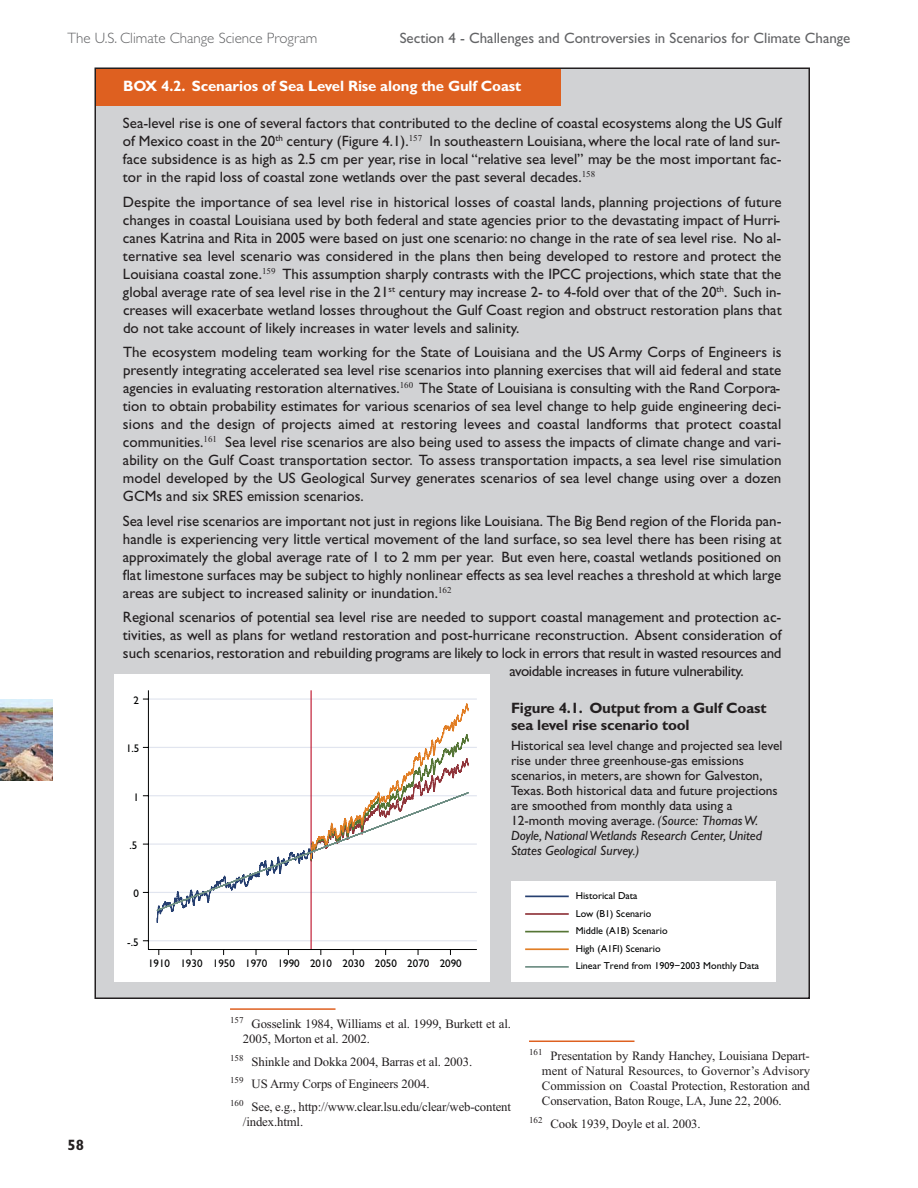
<style>
.page{position:relative;width:918px;height:1188px;background:#fff}
.page>*{position:absolute;margin:0;border:0;box-sizing:border-box;transform-origin:0 0}
.t1{font:15px/18px "Gill Sans";color:#231f20;text-align:justify}
.t2{font:15px "Gill Sans";letter-spacing:-.025em;color:#231f20}
.t3{font:15px "Gill Sans";color:#636466}
.t4{font:700 15px/16.5px "Gill Sans";letter-spacing:-.01em;color:#231f20}
.t5{font:700 15px "Gill Sans";letter-spacing:-.01em;color:#fff}
.t6{font:300 15px "Gill Sans";color:#636466}
.t7{font:13.5px/15px "Gill Sans";color:#231f20}
.t8{font:12.75px/15px "Times New Roman";letter-spacing:-.01em;color:#231f20}
.t9{font:11.1px "Gill Sans";color:#010202}
.t10{font:10.05px/17.7px "Gill Sans";color:#010202}
.s1{font-style:italic}
</style>
<div class="page">
<hr style="left:230px;top:1008px;width:106px;height:2px;background:#de6020">
<hr style="left:529px;top:1041px;width:105px;height:1px;background:#de6020">
<img style="left:0;top:700px;width:53px;height:81px">
<div style="left:95px;top:68px;width:714px;height:930px;background:#d1d2d4"></div>
<div style="left:96px;top:69px;width:465px;height:37px;background:#de6020"></div>
<div style="left:115px;top:674px;width:375px;height:308px;background:#fff"></div>
<hr style="left:148px;top:698px;width:329px;height:2px;background:#e1e5ef">
<hr style="left:148px;top:747px;width:329px;height:1px;background:#e1e5ef">
<hr style="left:148px;top:795px;width:329px;height:1px;background:#e1e5ef">
<hr style="left:148px;top:844px;width:329px;height:1px;background:#e1e5ef">
<hr style="left:148px;top:892px;width:329px;height:1px;background:#e1e5ef">
<hr style="left:148px;top:940px;width:329px;height:1px;background:#e1e5ef">
<hr style="left:311px;top:690px;width:1px;height:260px;background:#c11f36">
<svg style="left:156px;top:702px;width:314px;height:222px"></svg>
<hr style="left:148px;top:690px;width:1px;height:260px;background:#010202">
<hr style="left:148px;top:949px;width:329px;height:1px;background:#010202">
<div style="left:511px;top:882px;width:264px;height:100px;background:#fff"></div>
<hr style="left:525px;top:896px;width:44px;height:1px;background:#263f70">
<hr style="left:525px;top:913px;width:44px;height:2px;background:#90353b">
<hr style="left:525px;top:931px;width:44px;height:1px;background:#557535">
<hr style="left:525px;top:948px;width:44px;height:2px;background:#e17e25">
<hr style="left:525px;top:966px;width:44px;height:2px;background:#6e8e84">
<p class="t6" style="left:67px;top:33px;width:251px">The U.S. Climate Change Science Program</p>
<p class="t3" style="left:400px;top:33px;width:452px">Section 4 - Challenges and Controversies in Scenarios for Climate Change</p>
<p class="t5" style="left:123px;top:81px;width:400px">BOX 4.2. Scenarios of Sea Level Rise along the Gulf Coast</p>
<p class="t1" style="left:123px;top:116px;width:660px">Sea-level rise is one of several factors that contributed to the decline of coastal ecosystems along the US Gulf of Mexico coast in the 20<sup>th</sup> century (Figure 4.1).<sup>157</sup> In southeastern Louisiana, where the local rate of land sur&shy;face subsidence is as high as 2.5 cm per year, rise in local “relative sea level” may be the most important fac&shy;tor in the rapid loss of coastal zone wetlands over the past several decades.<sup>158</sup></p>
<p class="t1" style="left:123px;top:194px;width:660px">Despite the importance of sea level rise in historical losses of coastal lands, planning projections of future changes in coastal Louisiana used by both federal and state agencies prior to the devastating impact of Hurri&shy;canes Katrina and Rita in 2005 were based on just one scenario: no change in the rate of sea level rise. No al&shy;ternative sea level scenario was considered in the plans then being developed to restore and protect the Louisiana coastal zone.<sup>159</sup> This assumption sharply contrasts with the IPCC projections, which state that the global average rate of sea level rise in the 21<sup>st</sup> century may increase 2- to 4-fold over that of the 20<sup>th</sup>. Such in&shy;creases will exacerbate wetland losses throughout the Gulf Coast region and obstruct restoration plans that do not take account of likely increases in water levels and salinity.</p>
<p class="t1" style="left:123px;top:345px;width:660px">The ecosystem modeling team working for the State of Louisiana and the US Army Corps of Engineers is presently integrating accelerated sea level rise scenarios into planning exercises that will aid federal and state agencies in evaluating restoration alternatives.<sup>160</sup> The State of Louisiana is consulting with the Rand Corpora&shy;tion to obtain probability estimates for various scenarios of sea level change to help guide engineering deci&shy;sions and the design of projects aimed at restoring levees and coastal landforms that protect coastal communities.<sup>161</sup> Sea level rise scenarios are also being used to assess the impacts of climate change and vari&shy;ability on the Gulf Coast transportation sector. To assess transportation impacts, a sea level rise simulation model developed by the US Geological Survey generates scenarios of sea level change using over a dozen GCMs and six SRES emission scenarios.</p>
<p class="t1" style="left:123px;top:513px;width:660px">Sea level rise scenarios are important not just in regions like Louisiana. The Big Bend region of the Florida pan&shy;handle is experiencing very little vertical movement of the land surface, so sea level there has been rising at approximately the global average rate of 1 to 2 mm per year. But even here, coastal wetlands positioned on flat limestone surfaces may be subject to highly nonlinear effects as sea level reaches a threshold at which large areas are subject to increased salinity or inundation.<sup>162</sup></p>
<p class="t1" style="left:123px;top:610px;width:660px">Regional scenarios of potential sea level rise are needed to support coastal management and protection ac-</p>
<p class="t1" style="left:123px;top:628px;width:660px">tivities, as well as plans for wetland restoration and post-hurricane reconstruction. Absent consideration of</p>
<p class="t2" style="left:123px;top:648px;width:660px">such scenarios, restoration and rebuilding programs are likely to lock in errors that result in wasted resources and</p>
<p class="t2" style="left:510px;top:666px;width:236px">avoidable increases in future vulnerability.</p>
<p class="t4" style="left:67px;top:1139px;width:18px">58</p>
<p class="t9" style="left:133px;top:696px;width:7px">2</p>
<p class="t9" style="left:126px;top:745px;width:15px">1.5</p>
<p class="t9" style="left:133px;top:793px;width:7px">1</p>
<p class="t9" style="left:130px;top:841px;width:9px">.5</p>
<p class="t9" style="left:133px;top:890px;width:7px">0</p>
<p class="t9" style="left:127px;top:938px;width:13px">-.5</p>
<p class="t9" style="left:148px;top:960px;width:315px">1910 1930 1950 1970 1990 2010 2030 2050 2070 2090</p>
<p class="t4" style="left:511px;top:702px;width:257px">Figure 4.1. Output from a Gulf Coast sea level rise scenario tool</p>
<p class="t7" style="left:511px;top:740px;width:273px">Historical sea level change and projected sea level rise under three greenhouse-gas emissions scenarios, in meters, are shown for Galveston, Texas. Both historical data and future projections are smoothed from monthly data using a 12-month moving average. <span class="s1">(Source: Thomas W.<br>Doyle, National Wetlands Research Center, United States Geological Survey.)</span></p>
<p class="t10" style="left:576px;top:888px;width:185px">Historical Data<br>Low (B1) Scenario<br>Middle (A1B) Scenario<br>High (A1FI) Scenario<br>Linear Trend from 1909−2003 Monthly Data</p>
<p class="t8" style="left:243px;top:1018px;width:270px;text-indent:-13px"><sup>157</sup> Gosselink 1984, Williams et al. 1999, Burkett et al.<br>2005, Morton et al. 2002.</p>
<p class="t8" style="left:230px;top:1051px;width:282px;line-height:22.5px"><sup>158</sup> Shinkle and Dokka 2004, Barras et al. 2003.<br><sup>159</sup> US Army Corps of Engineers 2004.<br><sup>160</sup> See, e.g., http://www.clear.lsu.edu/clear/web-content</p>
<p class="t8" style="left:243px;top:1115px;width:62px">/index.html.</p>
<p class="t8" style="left:542px;top:1050px;width:270px;text-align:justify;text-indent:-13px"><sup>161</sup> Presentation by Randy Hanchey, Louisiana Depart&shy;ment of Natural Resources, to Governor’s Advisory Commission on Coastal Protection, Restoration and Conservation, Baton Rouge, LA, June 22, 2006.</p>
<p class="t8" style="left:529px;top:1117px;width:173px"><sup>162</sup> Cook 1939, Doyle et al. 2003.</p>
</div>
